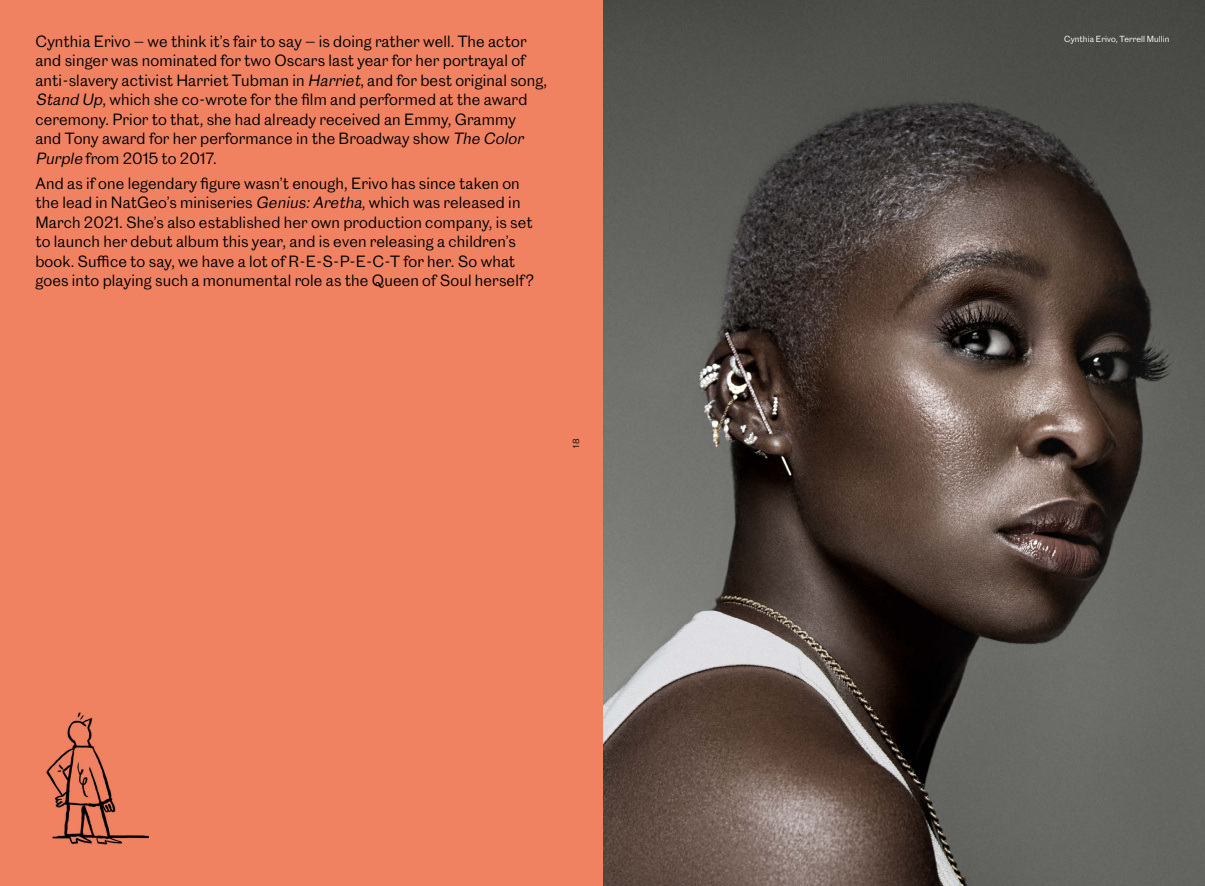
<style>
.page{position:relative;width:1205px;height:886px;background:#fff}
.page>*{position:absolute;margin:0;border:0;box-sizing:border-box;transform-origin:0 0}
.t1{font:15px/19.5px "Caslon Doric";letter-spacing:.01em;color:#000}
.t2{font:8.12px "Caslon Doric";letter-spacing:.01em;color:#fff}
.t3{font:8.12px "Caslon Doric";color:#000}
.s1{font-style:italic}
</style>
<div class="page">
<img style="left:602px;top:0;width:603px;height:886px">
<div style="left:0;top:0;width:602px;height:886px;background:#f08262"></div>
<img style="left:46px;top:712px;width:103px;height:133px">
<p class="t1" style="left:35px;top:30px;width:513px">Cynthia Erivo — we think it’s fair to say — is doing rather well. The actor and singer was nominated for two Oscars last year for her portrayal of anti-slavery activist Harriet Tubman in <span class="s1">Harriet</span>, and for best original song, <span class="s1">Stand Up</span>, which she co-wrote for the film and performed at the award ceremony. Prior to that, she had already received an Emmy, Grammy<br>and Tony award for her performance in the Broadway show <span class="s1">The Color Purple</span> from 2015 to 2017.</p>
<p class="t1" style="left:35px;top:172px;width:500px">And as if one legendary figure wasn’t enough, Erivo has since taken on the lead in NatGeo’s miniseries <span class="s1">Genius:Aretha</span>, which was released in March 2021. She’s also established her own production company, is set to launch her debut album this year, and is even releasing a children’s book. Suffice to say, we have a lot of R-E-S-P-E-C-T for her. So what goes into playing such a monumental role as the Queen of Soul herself?</p>
<p class="t3" style="left:569px;top:448px;width:11px;rotate:-90deg">18</p>
<p class="t2" style="left:1064px;top:32px;width:107px">Cynthia Erivo, Terrell Mullin</p>
</div>
